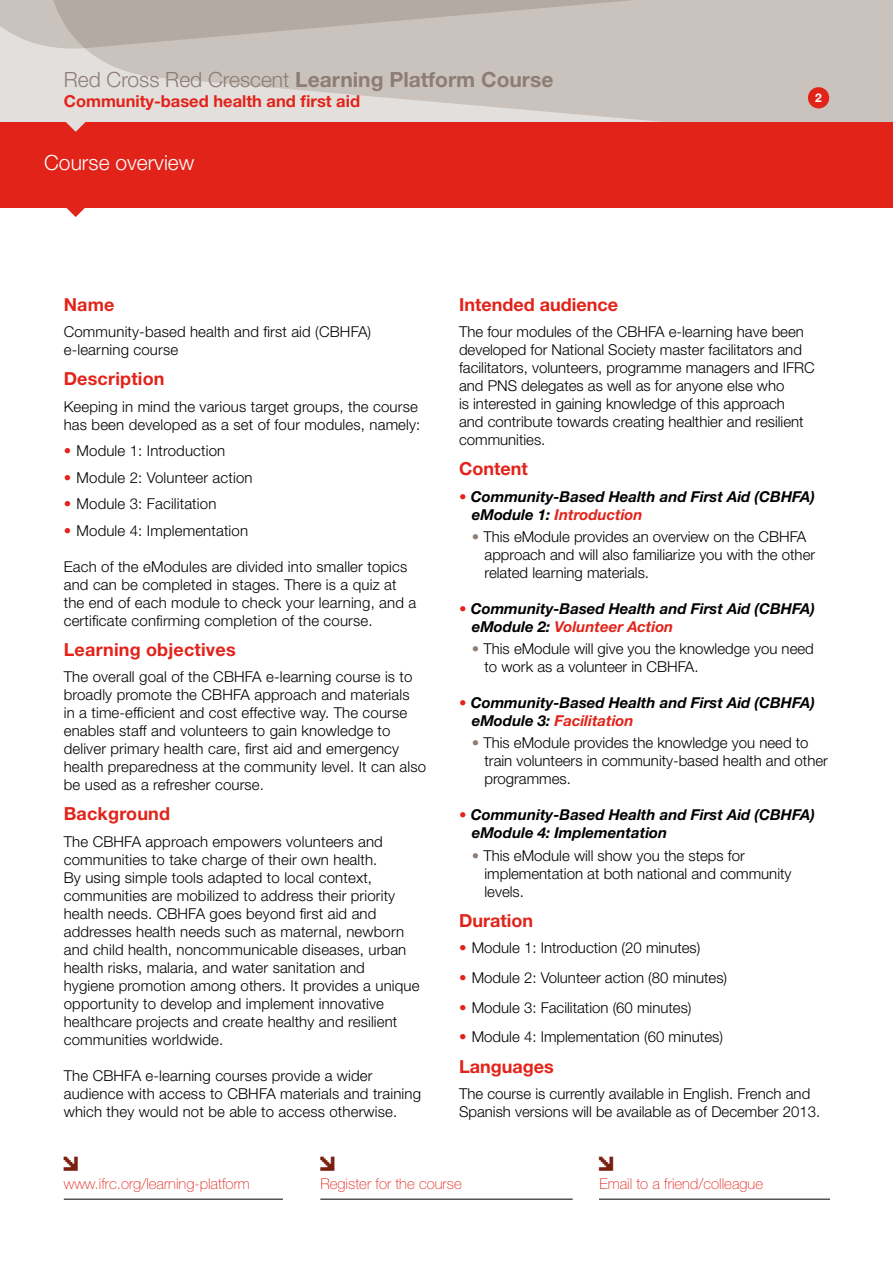
<style>
.page{position:relative;width:893px;height:1263px;background:#fff}
.page>*{position:absolute;margin:0;border:0;box-sizing:border-box;transform-origin:0 0}
.t1{font:700 21px "Helvetica Neue LT Std";color:#8d7d74}
.t2{font:300 21px "Helvetica Neue LT Std";color:#fff}
.t3{font:700 18px "Helvetica Neue LT Std";letter-spacing:.01em;color:#e2231a}
.t4{font:18px "Pix Arrows";color:#7a1f10}
.t5{font:700 16.5px "Helvetica Neue LT Std";color:#e2231a}
.t6{font:300 15px/18px "Helvetica Neue LT Std";letter-spacing:.01em;color:#000}
.t7{font:italic 700 15px/18px "Helvetica Neue LT Std";color:#000}
.t8{font:100 15px "Helvetica Neue LT Std";color:#e2231a}
.t9{font:700 12px "Helvetica Neue LT Std";color:#fff}
.s1{font-weight:300}
.s2{color:#e2231a}
.s3{font-family:"Caecilia LT Std";font-weight:300;font-style:normal;color:#e2231a}
.s4{font-family:"Caecilia LT Std";color:#8d7d74}
</style>
<div class="page">
<svg style="left:0;top:0;width:33px;height:59px;background:#d3cec9"></svg>
<svg style="left:33px;top:0;width:860px;height:122px;background:#cbc4bf"></svg>
<div style="left:808px;top:87px;width:21px;height:21px;background:#e2231a;border-radius:50%"></div>
<div style="left:0;top:122px;width:893px;height:85px;background:#e2231a"></div>
<svg style="left:58px;top:207px;width:35px;height:10px"></svg>
<svg style="left:58px;top:115px;width:35px;height:17px"></svg>
<hr style="left:320px;top:1199px;width:253px;height:1px;background:#000">
<hr style="left:64px;top:1199px;width:219px;height:1px;background:#000">
<hr style="left:599px;top:1199px;width:231px;height:1px;background:#000">
<h1 class="t1" style="left:64px;top:67px;width:491px"><span class="s1">Red Cross Red Crescent</span> Learning Platform Course</h1>
<p class="t5" style="left:64px;top:91px;width:298px">Community-based health and first aid</p>
<h1 class="t2" style="left:44px;top:149px;width:152px">Course overview</h1>
<p class="t9" style="left:815px;top:90px;width:8px">2</p>
<p class="t3" style="left:64px;top:293px;width:52px">Name</p>
<p class="t6" style="left:64px;top:322px;width:309px">Community-based health and first aid (CBHFA) e-learning course</p>
<p class="t3" style="left:64px;top:368px;width:102px">Description</p>
<p class="t6" style="left:64px;top:397px;width:358px">Keeping in mind the various target groups, the course has been developed as a set of four modules, namely:</p>
<p class="t6" style="left:64px;top:441px;width:163px"><span class="s2">•</span> Module 1: Introduction</p>
<p class="t6" style="left:64px;top:468px;width:190px"><span class="s2">•</span> Module 2: Volunteer action</p>
<p class="t6" style="left:64px;top:494px;width:154px"><span class="s2">•</span> Module 3: Facilitation</p>
<p class="t6" style="left:64px;top:521px;width:186px"><span class="s2">•</span> Module 4: Implementation</p>
<p class="t6" style="left:64px;top:557px;width:354px">Each of the eModules are divided into smaller topics and can be completed in stages. There is a quiz at the end of each module to check your learning, and a certificate confirming completion of the course.</p>
<p class="t3" style="left:64px;top:638px;width:173px">Learning objectives</p>
<p class="t6" style="left:64px;top:668px;width:364px">The overall goal of the CBHFA e-learning course is to broadly promote the CBHFA approach and materials<br>in a time-efficient and cost effective way. The course enables staff and volunteers to gain knowledge to deliver primary health care, first aid and emergency health preparedness at the community level. It can also be used as a refresher course.</p>
<p class="t3" style="left:64px;top:803px;width:108px">Background</p>
<p class="t6" style="left:64px;top:832px;width:357px">The CBHFA approach empowers volunteers and communities to take charge of their own health.<br>By using simple tools adapted to local context, communities are mobilized to address their priority health needs. CBHFA goes beyond first aid and addresses health needs such as maternal, newborn and child health, noncommunicable diseases, urban health risks, malaria, and water sanitation and<br>hygiene promotion among others. It provides a unique opportunity to develop and implement innovative healthcare projects and create healthy and resilient communities worldwide.</p>
<p class="t6" style="left:64px;top:1066px;width:359px">The CBHFA e-learning courses provide a wider audience with access to CBHFA materials and training which they would not be able to access otherwise.</p>
<p class="t3" style="left:459px;top:293px;width:160px">Intended audience</p>
<p class="t6" style="left:459px;top:322px;width:357px">The four modules of the CBHFA e-learning have been developed for National Society master facilitators and facilitators, volunteers, programme managers and IFRC and PNS delegates as well as for anyone else who<br>is interested in gaining knowledge of this approach<br>and contribute towards creating healthier and resilient communities.</p>
<p class="t3" style="left:459px;top:458px;width:70px">Content</p>
<p class="t7" style="left:472px;top:487px;width:345px;text-indent:-13px"><span class="s3">•</span> Community-Based Health and First Aid (CBHFA) eModule 1: <span class="s2">Introduction</span></p>
<p class="t6" style="left:485px;top:527px;width:332px;text-indent:-13px"><span class="s4">•</span> This eModule provides an overview on the CBHFA approach and will also familiarize you with the other related learning materials.</p>
<p class="t7" style="left:472px;top:599px;width:345px;text-indent:-13px"><span class="s3">•</span> Community-Based Health and First Aid (CBHFA) eModule 2: <span class="s2">Volunteer Action</span></p>
<p class="t6" style="left:484px;top:639px;width:331px;text-indent:-13px"><span class="s4">•</span> This eModule will give you the knowledge you need to work as a volunteer in CBHFA.</p>
<p class="t7" style="left:472px;top:693px;width:345px;text-indent:-13px"><span class="s3">•</span> Community-Based Health and First Aid (CBHFA) eModule 3: <span class="s2">Facilitation</span></p>
<p class="t6" style="left:484px;top:734px;width:345px;text-indent:-13px"><span class="s4">•</span> This eModule provides the knowledge you need to train volunteers in community-based health and other programmes.</p>
<p class="t7" style="left:472px;top:806px;width:345px;text-indent:-13px"><span class="s3">•</span> Community-Based Health and First Aid (CBHFA) eModule 4: Implementation</p>
<p class="t6" style="left:484px;top:846px;width:308px;text-indent:-13px"><span class="s4">•</span> This eModule will show you the steps for implementation at both national and community levels.</p>
<p class="t3" style="left:459px;top:909px;width:75px">Duration</p>
<p class="t6" style="left:459px;top:939px;width:243px"><span class="s2">•</span> Module 1: Introduction (20 minutes)</p>
<p class="t6" style="left:459px;top:968px;width:270px"><span class="s2">•</span> Module 2: Volunteer action (80 minutes)</p>
<p class="t6" style="left:459px;top:998px;width:234px"><span class="s2">•</span> Module 3: Facilitation (60 minutes)</p>
<p class="t6" style="left:459px;top:1028px;width:265px"><span class="s2">•</span> Module 4: Implementation (60 minutes)</p>
<p class="t3" style="left:459px;top:1055px;width:96px">Languages</p>
<p class="t6" style="left:459px;top:1084px;width:363px">The course is currently available in English. French and<br>Spanish versions will be available as of December 2013.</p>
<p class="t4" style="left:64px;top:1155px;width:20px">d</p>
<p class="t8" style="left:64px;top:1175px;width:187px">www.ifrc.org/learning-platform</p>
<p class="t4" style="left:320px;top:1155px;width:20px">d</p>
<p class="t4" style="left:599px;top:1155px;width:20px">d</p>
<p class="t8" style="left:320px;top:1175px;width:143px">Register for the course</p>
<p class="t8" style="left:599px;top:1175px;width:165px">Email to a friend/colleague</p>
</div>
